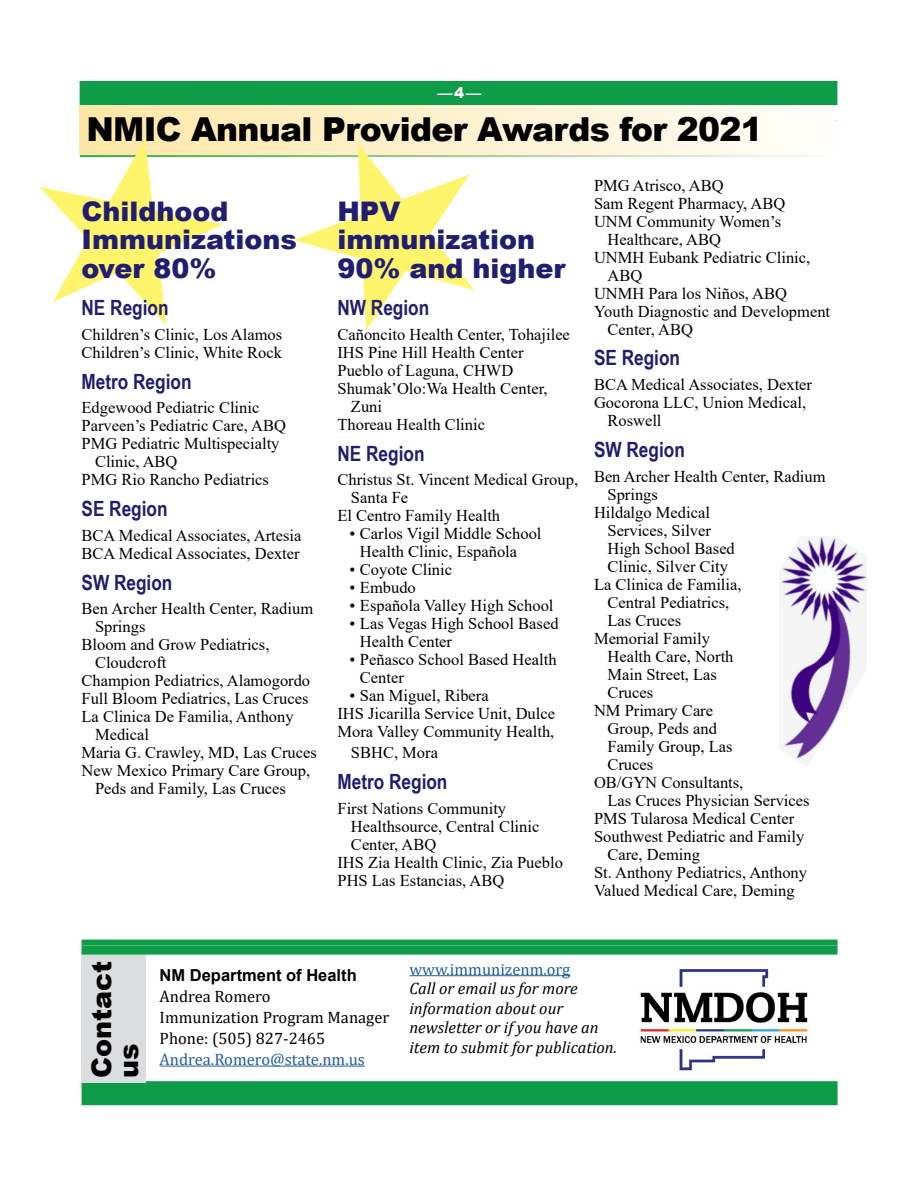
<style>
.page{position:relative;width:918px;height:1188px;background:#fff}
.page>*{position:absolute;margin:0;border:0;box-sizing:border-box;transform-origin:0 0}
.t1{font:900 33px "Arial";letter-spacing:-.02em;color:#000}
.t2{font:900 27px/28.5px "Arial";color:#211d70}
.t3{font:900 27px/27px "Arial";color:#000}
.t4{font:700 21px "Arial Narrow";color:#211d70}
.t5{font:16.5px/18px "Times New Roman";color:#000}
.t6{font:italic 16.5px/19.6px "Cambria";color:#000}
.t7{font:16.5px/21px "Cambria";color:#000}
.t8{font:16.5px "Cambria";color:#215e9e}
.t9{font:700 16.5px "Arial";color:#000}
.t10{font:900 15px "Arial";color:#fff}
</style>
<div class="page">
<hr style="left:81px;top:120px;width:755px;height:1px;background:#0e9c49">
<svg style="left:223px;top:154px;width:588px;height:3px"></svg>
<div style="left:80px;top:105px;width:755px;height:49px;background:linear-gradient(to right,#fde7a7,#fffdfa)"></div>
<img style="left:779px;top:536px;width:88px;height:226px">
<svg style="left:294px;top:143px;width:180px;height:188px"></svg>
<svg style="left:40px;top:139px;width:183px;height:186px"></svg>
<div style="left:82px;top:1081px;width:756px;height:24px;background:#0e9c49"></div>
<div style="left:82px;top:950px;width:64px;height:133px;background:#dcddde"></div>
<div style="left:82px;top:946px;width:756px;height:9px;background:#0e9c49"></div>
<hr style="left:160px;top:1066px;width:205px;height:1px;background:#215e9e">
<hr style="left:409px;top:975px;width:161px;height:1px;background:#215e9e">
<div style="left:82px;top:940px;width:756px;height:6px;background:#0e9c49"></div>
<img style="left:640px;top:969px;width:168px;height:102px">
<div style="left:80px;top:81px;width:757px;height:24px;background:#0e9c49"></div>
<p class="t10" style="left:437px;top:81px;width:45px">—4—</p>
<h1 class="t1" style="left:86px;top:105px;width:678px">NMIC Annual Provider Awards for 2021</h1>
<h2 class="t2" style="left:82px;top:196px;width:217px">Childhood<br>Immunizations over 80%</h2>
<p class="t4" style="left:82px;top:292px;width:89px">NE Region</p>
<p class="t5" style="left:82px;top:325px;width:202px">Children’s Clinic, Los Alamos<br>Children’s Clinic, White Rock</p>
<p class="t4" style="left:82px;top:365px;width:112px">Metro Region</p>
<p class="t5" style="left:82px;top:398px;width:179px">Edgewood Pediatric Clinic</p>
<p class="t5" style="left:82px;top:416px;width:206px">Parveen’s Pediatric Care, ABQ</p>
<p class="t5" style="left:82px;top:434px;width:199px">PMG Pediatric Multispecialty</p>
<p class="t5" style="left:95px;top:452px;width:84px">Clinic, ABQ</p>
<p class="t5" style="left:82px;top:470px;width:189px">PMG Rio Rancho Pediatrics</p>
<p class="t4" style="left:82px;top:493px;width:88px">SE Region</p>
<p class="t5" style="left:82px;top:526px;width:221px">BCA Medical Associates, Artesia<br>BCA Medical Associates, Dexter</p>
<p class="t4" style="left:82px;top:566px;width:92px">SW Region</p>
<p class="t5" style="left:82px;top:599px;width:233px">Ben Archer Health Center, Radium</p>
<p class="t5" style="left:95px;top:617px;width:52px">Springs</p>
<p class="t5" style="left:82px;top:635px;width:189px">Bloom and Grow Pediatrics,</p>
<p class="t5" style="left:95px;top:653px;width:73px">Cloudcroft</p>
<p class="t5" style="left:82px;top:671px;width:230px">Champion Pediatrics, Alamogordo</p>
<p class="t5" style="left:82px;top:689px;width:228px">Full Bloom Pediatrics, Las Cruces</p>
<p class="t5" style="left:82px;top:707px;width:214px">La Clinica De Familia, Anthony</p>
<p class="t5" style="left:95px;top:725px;width:56px">Medical</p>
<p class="t5" style="left:82px;top:743px;width:237px">Maria G. Crawley, MD, Las Cruces</p>
<p class="t5" style="left:82px;top:761px;width:230px">New Mexico Primary Care Group,</p>
<p class="t5" style="left:95px;top:779px;width:192px">Peds and Family, Las Cruces</p>
<h2 class="t2" style="left:338px;top:196px;width:230px">HPV immunization<br>90% and higher</h2>
<p class="t4" style="left:338px;top:292px;width:93px">NW Region</p>
<p class="t5" style="left:338px;top:325px;width:234px">Cañoncito Health Center, Tohajilee</p>
<p class="t5" style="left:338px;top:343px;width:188px">IHS Pine Hill Health Center</p>
<p class="t5" style="left:338px;top:361px;width:177px">Pueblo of Laguna, CHWD</p>
<p class="t5" style="left:338px;top:379px;width:212px">Shumak’Olo:Wa Health Center,</p>
<p class="t5" style="left:351px;top:397px;width:33px">Zuni</p>
<p class="t5" style="left:338px;top:415px;width:149px">Thoreau Health Clinic</p>
<p class="t4" style="left:338px;top:437px;width:89px">NE Region</p>
<p class="t5" style="left:338px;top:470px;width:242px">Christus St. Vincent Medical Group,</p>
<p class="t5" style="left:351px;top:488px;width:59px">Santa Fe</p>
<p class="t5" style="left:338px;top:506px;width:164px">El Centro Family Health</p>
<p class="t5" style="left:360px;top:524px;width:183px;text-indent:-10px">• Carlos Vigil Middle School<br>Health Clinic, Española</p>
<p class="t5" style="left:349px;top:560px;width:104px">• Coyote Clinic</p>
<p class="t5" style="left:349px;top:578px;width:68px">• Embudo</p>
<p class="t5" style="left:349px;top:596px;width:206px">• Española Valley High School</p>
<p class="t5" style="left:360px;top:614px;width:200px;text-indent:-10px">• Las Vegas High School Based<br>Health Center</p>
<p class="t5" style="left:360px;top:650px;width:198px;text-indent:-10px">• Peñasco School Based Health<br>Center</p>
<p class="t5" style="left:337px;top:686px;width:219px;text-indent:12px">• San Miguel, Ribera<br>IHS Jicarilla Service Unit, Dulce<br>Mora Valley Community Health,</p>
<p class="t5" style="left:351px;top:743px;width:89px">SBHC, Mora</p>
<p class="t4" style="left:338px;top:766px;width:112px">Metro Region</p>
<p class="t5" style="left:338px;top:799px;width:170px">First Nations Community</p>
<p class="t5" style="left:351px;top:817px;width:190px">Healthsource, Central Clinic</p>
<p class="t5" style="left:351px;top:835px;width:87px">Center, ABQ</p>
<p class="t5" style="left:338px;top:853px;width:227px">IHS Zia Health Clinic, Zia Pueblo</p>
<p class="t5" style="left:338px;top:871px;width:168px">PHS Las Estancias, ABQ</p>
<p class="t5" style="left:594px;top:176px;width:131px">PMG Atrisco, ABQ</p>
<p class="t5" style="left:594px;top:194px;width:193px">Sam Regent Pharmacy, ABQ</p>
<p class="t5" style="left:594px;top:212px;width:189px">UNM Community Women’s</p>
<p class="t5" style="left:607px;top:230px;width:115px">Healthcare, ABQ</p>
<p class="t5" style="left:594px;top:248px;width:218px">UNMH Eubank Pediatric Clinic,</p>
<p class="t5" style="left:607px;top:266px;width:36px">ABQ</p>
<p class="t5" style="left:594px;top:284px;width:194px">UNMH Para los Niños, ABQ</p>
<p class="t5" style="left:594px;top:302px;width:238px">Youth Diagnostic and Development</p>
<p class="t5" style="left:607px;top:320px;width:87px">Center, ABQ</p>
<p class="t4" style="left:594px;top:342px;width:88px">SE Region</p>
<p class="t5" style="left:594px;top:375px;width:220px">BCA Medical Associates, Dexter</p>
<p class="t5" style="left:594px;top:393px;width:214px">Gocorona LLC, Union Medical,</p>
<p class="t5" style="left:607px;top:411px;width:56px">Roswell</p>
<p class="t4" style="left:594px;top:434px;width:92px">SW Region</p>
<p class="t5" style="left:594px;top:467px;width:233px">Ben Archer Health Center, Radium</p>
<p class="t5" style="left:607px;top:485px;width:52px">Springs</p>
<p class="t5" style="left:594px;top:503px;width:117px">Hildalgo Medical</p>
<p class="t5" style="left:607px;top:521px;width:105px">Services, Silver</p>
<p class="t5" style="left:607px;top:539px;width:129px">High School Based</p>
<p class="t5" style="left:607px;top:557px;width:122px">Clinic, Silver City</p>
<p class="t5" style="left:594px;top:575px;width:149px">La Clinica de Familia,</p>
<p class="t5" style="left:607px;top:593px;width:123px">Central Pediatrics,</p>
<p class="t5" style="left:607px;top:611px;width:75px">Las Cruces</p>
<p class="t5" style="left:594px;top:629px;width:117px">Memorial Family</p>
<p class="t5" style="left:607px;top:647px;width:128px">Health Care, North</p>
<p class="t5" style="left:607px;top:665px;width:111px">Main Street, Las</p>
<p class="t5" style="left:607px;top:683px;width:47px">Cruces</p>
<p class="t5" style="left:594px;top:701px;width:121px">NM Primary Care</p>
<p class="t5" style="left:607px;top:719px;width:111px">Group, Peds and</p>
<p class="t5" style="left:607px;top:737px;width:127px">Family Group, Las</p>
<p class="t5" style="left:607px;top:755px;width:47px">Cruces</p>
<p class="t5" style="left:594px;top:773px;width:151px">OB/GYN Consultants,</p>
<p class="t5" style="left:607px;top:791px;width:204px">Las Cruces Physician Services</p>
<p class="t5" style="left:594px;top:809px;width:202px">PMS Tularosa Medical Center</p>
<p class="t5" style="left:594px;top:827px;width:212px">Southwest Pediatric and Family</p>
<p class="t5" style="left:607px;top:845px;width:94px">Care, Deming</p>
<p class="t5" style="left:594px;top:863px;width:215px">St. Anthony Pediatrics, Anthony</p>
<p class="t5" style="left:594px;top:881px;width:202px">Valued Medical Care, Deming</p>
<h2 class="t3" style="left:87px;top:1078px;width:119px;rotate:-90deg">Contact us</h2>
<p class="t9" style="left:160px;top:964px;width:199px">NM Department of Health</p>
<p class="t7" style="left:160px;top:986px;width:231px">Andrea Romero<br>Immunization Program Manager<br>Phone: (505) 827-2465</p>
<p class="t8" style="left:160px;top:1050px;width:207px">Andrea.Romero@state.nm.us</p>
<p class="t8" style="left:409px;top:959px;width:162px">www.immunizenm.org</p>
<p class="t6" style="left:409px;top:978px;width:209px">Call or email us for more information about our newsletter or if you have an item to submit for publication.</p>
</div>
